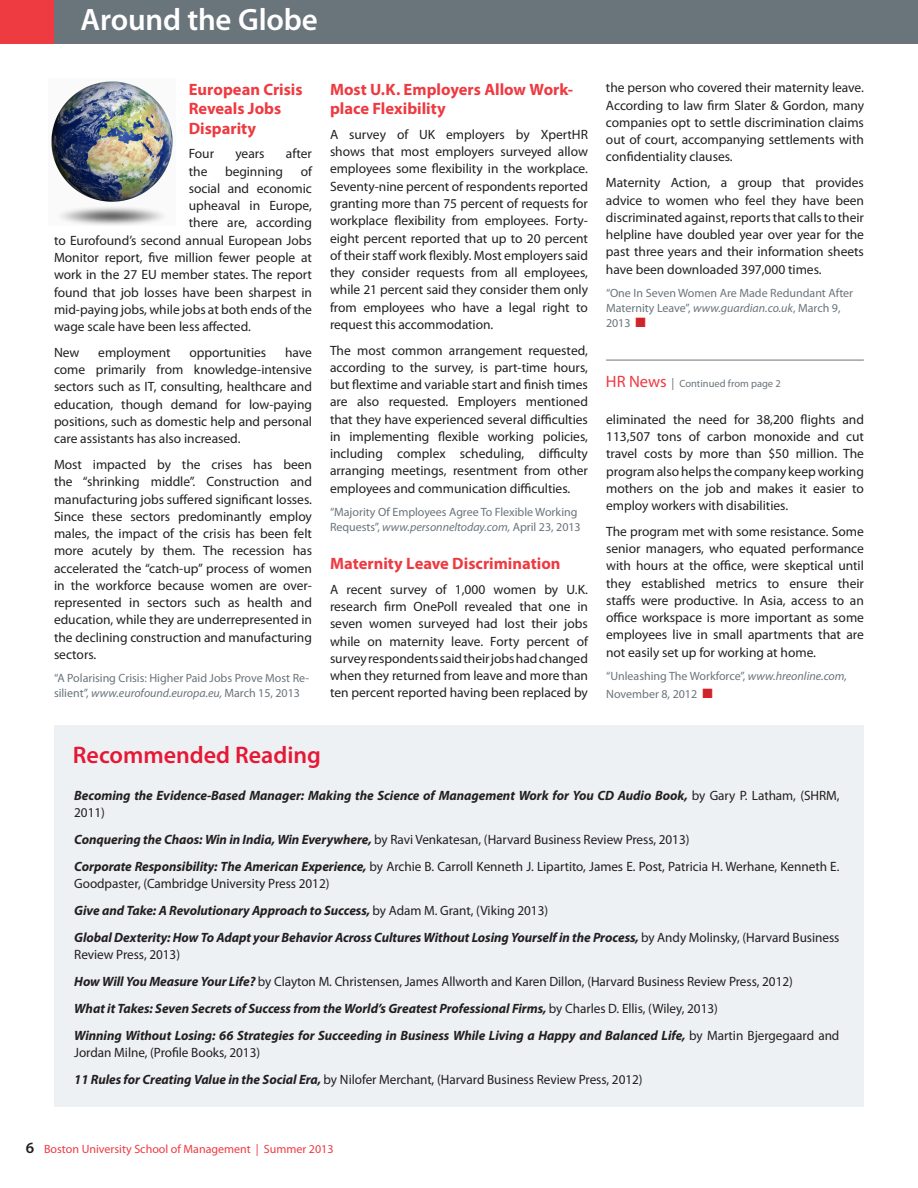
<style>
.page{position:relative;width:918px;height:1188px;background:#fff}
.page>*{position:absolute;margin:0;border:0;box-sizing:border-box;transform-origin:0 0}
.t1{font:600 31.05px "Myriad Pro";letter-spacing:-.005em;color:#fff}
.t2{font:600 24px "Myriad Pro";color:#e51836}
.t3{font:700 16.5px/19.5px "Myriad Pro";color:#ee3a41}
.t4{font:13.5px/17.2px "Myriad Pro";color:#231f20;text-align:justify}
.t5{font:italic 700 13.5px/27px "Myriad Pro";letter-spacing:-.005em;color:#231f20}
.t6{font:12px/15px "Myriad Pro";color:#6a747b}
.t7{font:12px "Myriad Pro";color:#ee3a41}
.t8{font:10.5px "Myriad Pro";color:#6a747b}
.s1{font-style:italic}
.s2{color:#d1232a}
.s3{font-size:16.5px;color:#ee3a41}
.s4{font-size:12px}
.s5{font-weight:400;font-style:normal}
.s6{font-weight:700;font-style:italic}
.s7{font-weight:600;font-size:15.75px;color:#231f20}
</style>
<div class="page">
<div style="left:0;top:0;width:918px;height:43px;background:#6a747b"></div>
<div style="left:0;top:0;width:54px;height:43px;background:#ee3a41"></div>
<img style="left:51px;top:81px;width:122px;height:144px">
<div style="left:54px;top:726px;width:810px;height:381px;background:#edf1f3"></div>
<hr style="left:606px;top:360px;width:258px;height:1px;background:#6a747b">
<h1 class="t1" style="left:81px;top:0;width:239px">Around the Globe</h1>
<p class="t3" style="left:189px;top:79px;width:115px">European Crisis<br>Reveals Jobs<br>Disparity</p>
<p class="t4" style="left:189px;top:145px;width:27px">Four</p>
<p class="t4" style="left:235px;top:145px;width:31px">years</p>
<p class="t4" style="left:286px;top:145px;width:28px">after</p>
<p class="t4" style="left:189px;top:162px;width:20px">the</p>
<p class="t4" style="left:225px;top:162px;width:60px">beginning</p>
<p class="t4" style="left:301px;top:162px;width:13px">of</p>
<p class="t4" style="left:189px;top:180px;width:125px">social and economic</p>
<p class="t4" style="left:189px;top:197px;width:125px">upheaval in Europe,</p>
<p class="t4" style="left:189px;top:214px;width:125px">there are, according</p>
<p class="t4" style="left:54px;top:231px;width:259px">to Eurofound’s second annual European Jobs</p>
<p class="t4" style="left:54px;top:249px;width:259px">Monitor report, five million fewer people at</p>
<p class="t4" style="left:54px;top:266px;width:259px">work in the 27 EU member states. The report</p>
<p class="t4" style="left:54px;top:283px;width:259px">found that job losses have been sharpest in</p>
<p class="t4" style="left:54px;top:300px;width:260px">mid-paying jobs, while jobs at both ends of the</p>
<p class="t4" style="left:54px;top:318px;width:198px">wage scale have been less affected.</p>
<p class="t4" style="left:54px;top:344px;width:27px">New</p>
<p class="t4" style="left:98px;top:344px;width:74px">employment</p>
<p class="t4" style="left:189px;top:344px;width:78px">opportunities</p>
<p class="t4" style="left:54px;top:344px;width:260px;text-indent:231px">have come primarily from knowledge-intensive sectors such as IT, consulting, healthcare and education, though demand for low-paying positions, such as domestic help and personal care assistants has also increased.</p>
<p class="t4" style="left:54px;top:456px;width:260px">Most impacted by the crises has been the “shrinking middle”. Construction and manufacturing jobs suffered significant losses.<br>Since these sectors predominantly employ males, the impact of the crisis has been felt more acutely by them. The recession has accelerated the “catch-up” process of women in the workforce because women are over&shy;represented in sectors such as health and education, while they are underrepresented in the declining construction and manufacturing sectors.</p>
<p class="t6" style="left:54px;top:671px;width:257px">“A Polarising Crisis: Higher Paid Jobs Prove Most Re&shy;silient”, <span class="s1">www.eurofound.europa.eu,</span> March 15, 2013</p>
<p class="t3" style="left:330px;top:79px;width:245px">Most U.K. Employers Allow Work&shy;place Flexibility</p>
<p class="t4" style="left:330px;top:126px;width:260px">A survey of UK employers by XpertHR shows that most employers surveyed allow employees some flexibility in the workplace.<br>Seventy-nine percent of respondents reported granting more than 75 percent of requests for workplace flexibility from employees. Forty&shy;eight percent reported that up to 20 percent of their staff work flexibly. Most employers said they consider requests from all employees, while 21 percent said they consider them only from employees who have a legal right to request this accommodation.</p>
<p class="t4" style="left:330px;top:341px;width:260px">The most common arrangement requested, according to the survey, is part-time hours, but flextime and variable start and finish times are also requested. Employers mentioned that they have experienced several difficulties in implementing flexible working policies, including complex scheduling, difficulty arranging meetings, resentment from other employees and communication difficulties.</p>
<p class="t6" style="left:330px;top:505px;width:252px">“Majority Of Employees Agree To Flexible Working<br>Requests”, <span class="s1">www.personneltoday.com,</span> April 23, 2013</p>
<p class="t3" style="left:330px;top:553px;width:232px">Maternity Leave Discrimination</p>
<p class="t4" style="left:330px;top:581px;width:260px">A recent survey of 1,000 women by U.K. research firm OnePoll revealed that one in seven women surveyed had lost their jobs while on maternity leave. Forty percent of survey respondents said their jobs had changed when they returned from leave and more than ten percent reported having been replaced by</p>
<p class="t4" style="left:606px;top:79px;width:260px">the person who covered their maternity leave.<br>According to law firm Slater &amp; Gordon, many companies opt to settle discrimination claims out of court, accompanying settlements with confidentiality clauses.</p>
<p class="t4" style="left:606px;top:174px;width:260px">Maternity Action, a group that provides advice to women who feel they have been discriminated against, reports that calls to their helpline have doubled year over year for the past three years and their information sheets have been downloaded 397,000 times.</p>
<p class="t6" style="left:606px;top:285px;width:249px">“One In Seven Women Are Made Redundant After<br>Maternity Leave”, <span class="s1">www.guardian.co.uk</span>, March 9,<br>2013 <span class="s2">■</span></p>
<p class="t8" style="left:606px;top:377px;width:176px"><span class="s3">HR News</span> <span class="s4">|</span> Continued from page 2</p>
<p class="t4" style="left:606px;top:410px;width:259px">eliminated the need for 38,200 flights and 113,507 tons of carbon monoxide and cut travel costs by more than $50 million. The program also helps the company keep working mothers on the job and makes it easier to employ workers with disabilities.</p>
<p class="t4" style="left:606px;top:523px;width:259px">The program met with some resistance. Some senior managers, who equated performance with hours at the office, were skeptical until they established metrics to ensure their staffs were productive. In Asia, access to an office workspace is more important as some employees live in small apartments that are not easily set up for working at home.</p>
<p class="t6" style="left:606px;top:668px;width:243px;line-height:17.2px">“Unleashing The Workforce”, <span class="s1">www.hreonline.com,<br></span>November 8, 2012 <span class="s2">■</span></p>
<h2 class="t2" style="left:73px;top:740px;width:250px">Recommended Reading</h2>
<p class="t5" style="left:74px;top:786px;width:767px;line-height:17.2px">Becoming the Evidence-Based Manager: Making the Science of Management Work for You CD Audio Book, <span class="s5">by Gary P. Latham, (SHRM,<br>2011)</span></p>
<p class="t4" style="left:74px;top:825px;width:767px;line-height:27px"><span class="s6">Conquering the Chaos: Win in India, Win Everywhere,</span> by Ravi Venkatesan, (Harvard Business Review Press, 2013)<br><span class="s6">Corporate Responsibility: The American Experience,</span> by Archie B. Carroll Kenneth J. Lipartito, James E. Post, Patricia H. Werhane, Kenneth E.</p>
<p class="t5" style="left:74px;top:869px;width:767px"><span class="s5">Goodpaster, (Cambridge University Press 2012)<br></span>Give and Take: A Revolutionary Approach to Success, <span class="s5">by Adam M. Grant, (Viking 2013)<br></span>Global Dexterity: How To Adapt your Behavior Across Cultures Without Losing Yourself in the Process, <span class="s5">by Andy Molinsky, (Harvard Business</span></p>
<p class="t5" style="left:74px;top:941px;width:767px"><span class="s5">Review Press, 2013)<br></span>How Will You Measure Your Life? <span class="s5">by Clayton M. Christensen, James Allworth and Karen Dillon, (Harvard Business Review Press, 2012)<br></span>What it Takes: Seven Secrets of Success from the World’s Greatest Professional Firms, <span class="s5">by Charles D. Ellis, (Wiley, 2013)<br></span>Winning Without Losing: 66 Strategies for Succeeding in Business While Living a Happy and Balanced Life, <span class="s5">by Martin Bjergegaard and</span></p>
<p class="t4" style="left:74px;top:1039px;width:570px;line-height:27px">Jordan Milne, (Profile Books, 2013)<br><span class="s6">11 Rules for Creating Value in the Social Era,</span> by Nilofer Merchant, (Harvard Business Review Press, 2012)</p>
<p class="t7" style="left:26px;top:1142px;width:309px"><span class="s7">6</span> Boston University School of Management | Summer 2013</p>
</div>
